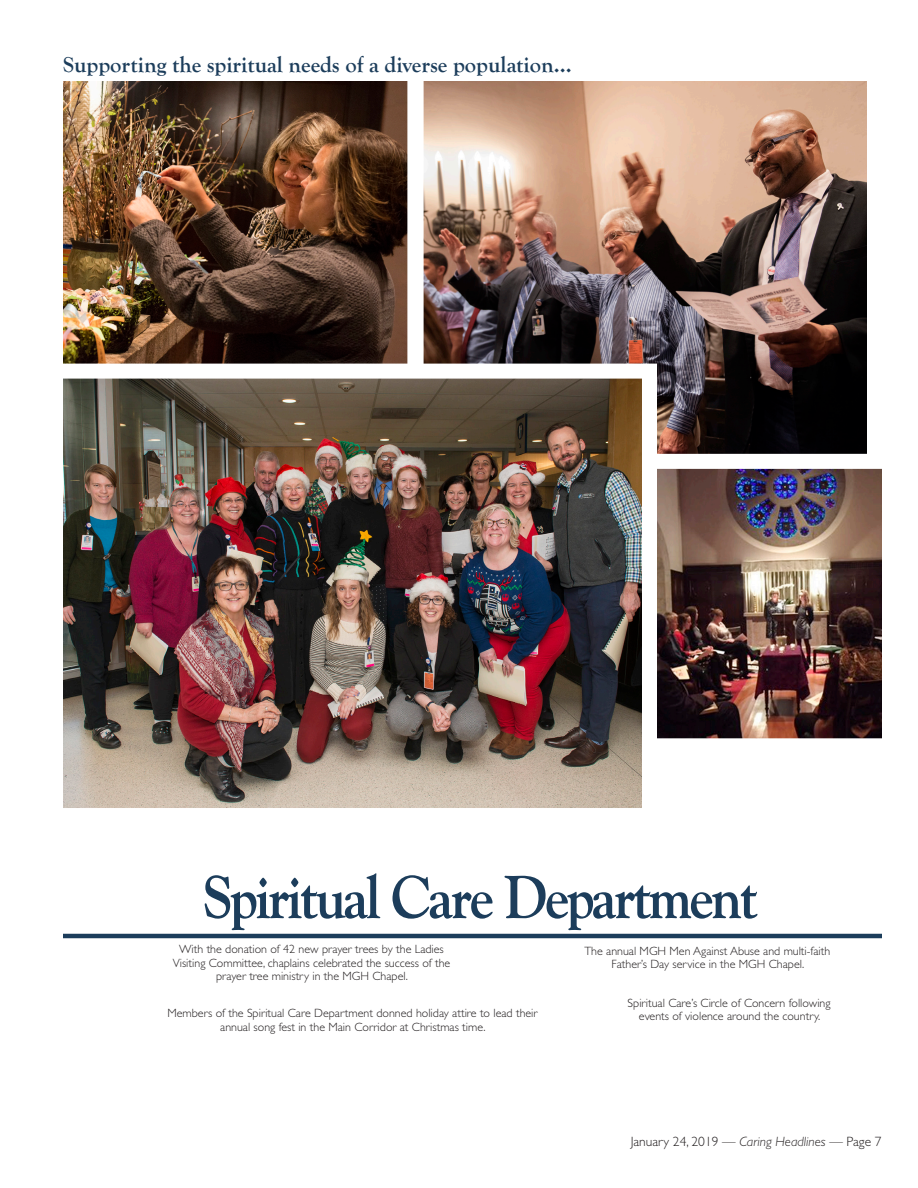
<style>
.page{position:relative;width:918px;height:1188px;background:#fff}
.page>*{position:absolute;margin:0;border:0;box-sizing:border-box;transform-origin:0 0}
.AR---BOLD_TITLE{font:700 60px "Goudy Std";letter-spacing:-.05em;color:#1c3d5b;scale:.93 1}
.AR---TOP_SUBTITLE_TE{font:700 22.5px "Goudy Old Style T";color:#1c3d5b}
.t1{font:300 13.5px "Gill Sans Std";color:#231f20}
.AR---PHOTO_CAPTION{font:300 12px/13.5px "Gill Sans Std";color:#231f20;text-align:center}
.s1{font-style:italic}
</style>
<div class="page">
<img style="left:664px;top:476px;width:218px;height:263px">
<img style="left:430px;top:81px;width:452px;height:395px">
<img style="left:63px;top:81px;width:367px;height:275px">
<img style="left:63px;top:356px;width:601px;height:452px">
<hr style="left:63px;top:934px;width:819px;height:4px;background:#1c3d5b">
<p class="AR---TOP_SUBTITLE_TE" style="left:63px;top:52px;width:510px">Supporting the spiritual needs of a diverse population...</p>
<p class="AR---BOLD_TITLE" style="left:202px;top:861px;width:599px">Spiritual Care Department</p>
<p class="AR---PHOTO_CAPTION" style="left:173px;top:943px;width:279px">With the donation of 42 new prayer trees by the Ladies<br>Visiting Committee, chaplains celebrated the success of the prayer tree ministry in the MGH Chapel.</p>
<p class="AR---PHOTO_CAPTION" style="left:167px;top:1007px;width:372px">Members of the Spiritual Care Department donned holiday attire to lead their annual song fest in the Main Corridor at Christmas time.</p>
<p class="AR---PHOTO_CAPTION" style="left:584px;top:944px;width:247px">The annual MGH Men Against Abuse and multi-faith</p>
<p class="AR---PHOTO_CAPTION" style="left:612px;top:958px;width:194px">Father’s Day service in the MGH Chapel.</p>
<p class="AR---PHOTO_CAPTION" style="left:628px;top:996px;width:205px">Spiritual Care’s Circle of Concern following events of violence around the country.</p>
<p class="t1" style="left:631px;top:1134px;width:253px">January 24, 2019 — <span class="s1">Caring Headlines</span> — Page 7</p>
</div>
